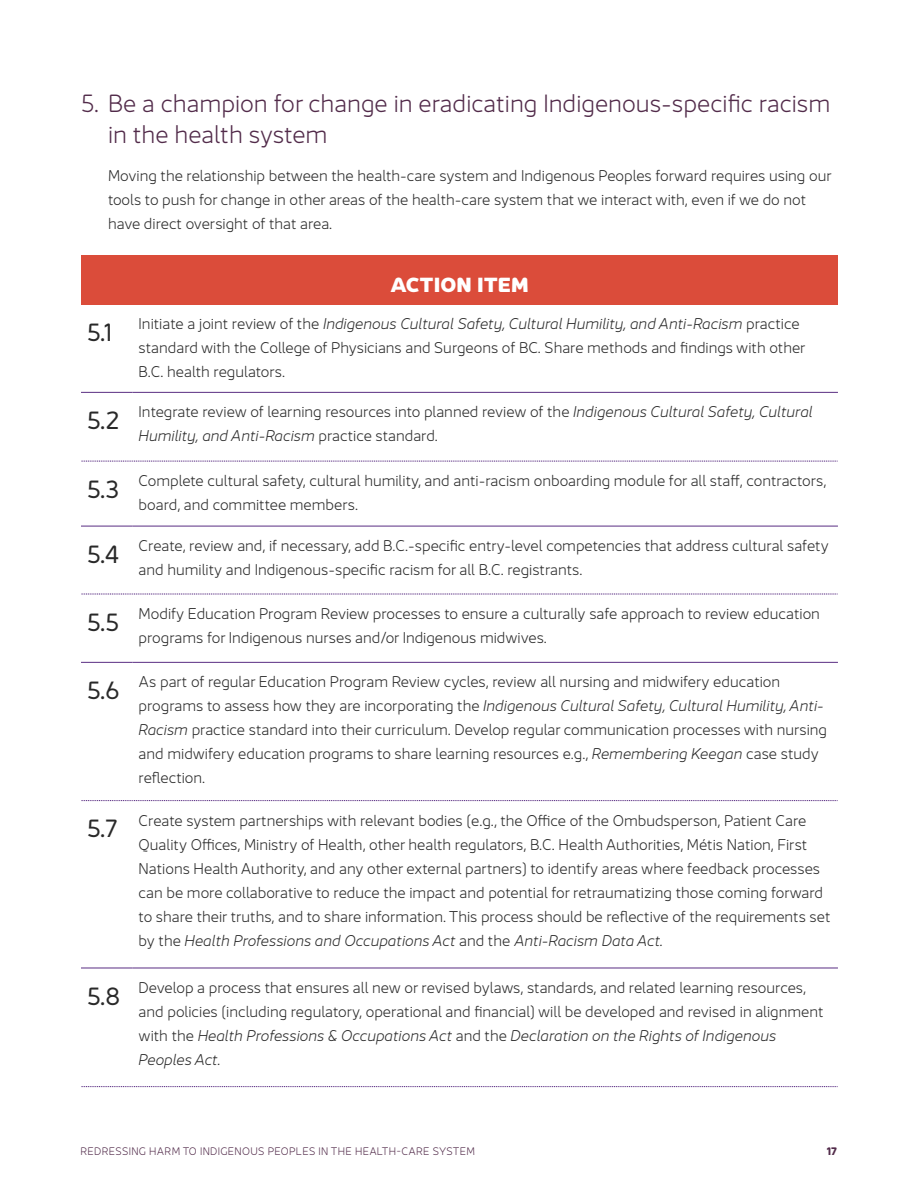
<style>
.page{position:relative;width:918px;height:1188px;background:#fff}
.page>*{position:absolute;margin:0;border:0;box-sizing:border-box;transform-origin:0 0}
.t1{font:300 24px/31.5px "Jano Sans Pro";color:#522b4a}
.t2{font:24px "Jano Sans Pro";color:#292929}
.t3{font:700 24px "Jano Sans Pro";color:#fff}
.t4{font:300 15px/24px "Jano Sans Pro";color:#292929}
.t5{font:300 10.5px "Jano Sans Pro";letter-spacing:.03em;color:#522b4a}
.t6{font:700 10.5px "Jano Sans Pro";color:#522b4a}
.s1{font-style:italic}
</style>
<div class="page">
<div style="left:81px;top:255px;width:757px;height:49px;background:#db4c3a"></div>
<hr style="left:81px;top:392px;width:52px;height:1px;background:#592d82">
<hr style="left:133px;top:392px;width:705px;height:1px;background:#592d82">
<hr style="left:81px;top:526px;width:52px;height:1px;background:#592d82">
<hr style="left:133px;top:526px;width:705px;height:1px;background:#592d82">
<hr style="left:81px;top:662px;width:52px;height:1px;background:#592d82">
<hr style="left:133px;top:662px;width:705px;height:1px;background:#592d82">
<hr style="left:81px;top:968px;width:52px;height:1px;background:#592d82">
<hr style="left:133px;top:968px;width:705px;height:1px;background:#592d82">
<svg style="left:81px;top:461px;width:757px;height:1px"></svg>
<svg style="left:81px;top:594px;width:757px;height:1px"></svg>
<svg style="left:81px;top:800px;width:757px;height:1px"></svg>
<svg style="left:81px;top:1086px;width:757px;height:1px"></svg>
<h1 class="t1" style="left:108px;top:86px;width:724px;text-indent:-27px">5. Be a champion for change in eradicating Indigenous-specific racism in the health system</h1>
<p class="t4" style="left:108px;top:162px;width:725px">Moving the relationship between the health-care system and Indigenous Peoples forward requires using our tools to push for change in other areas of the health-care system that we interact with, even if we do not have direct oversight of that area.</p>
<h1 class="t3" style="left:390px;top:262px;width:140px">action item</h1>
<h1 class="t2" style="left:87px;top:313px;width:26px">5.1</h1>
<p class="t4" style="left:139px;top:311px;width:669px">Initiate a joint review of the <span class="s1">Indigenous Cultural Safety, Cultural Humility, and Anti-Racism</span> practice standard with the College of Physicians and Surgeons of BC. Share methods and findings with other<br>B.C. health regulators.</p>
<h1 class="t2" style="left:87px;top:401px;width:34px">5.2</h1>
<p class="t4" style="left:139px;top:399px;width:676px">Integrate review of learning resources into planned review of the <span class="s1">Indigenous Cultural Safety, Cultural<br>Humility, and Anti-Racism</span> practice standard.</p>
<h1 class="t2" style="left:87px;top:470px;width:34px">5.3</h1>
<p class="t4" style="left:139px;top:468px;width:689px">Complete cultural safety, cultural humility, and anti-racism onboarding module for all staff, contractors, board, and committee members.</p>
<h1 class="t2" style="left:87px;top:535px;width:34px">5.4</h1>
<p class="t4" style="left:139px;top:533px;width:692px">Create, review and, if necessary, add B.C.-specific entry-level competencies that address cultural safety and humility and Indigenous-specific racism for all B.C. registrants.</p>
<h1 class="t2" style="left:87px;top:603px;width:34px">5.5</h1>
<p class="t4" style="left:139px;top:601px;width:683px">Modify Education Program Review processes to ensure a culturally safe approach to review education programs for Indigenous nurses and/or Indigenous midwives.</p>
<h1 class="t2" style="left:87px;top:671px;width:34px">5.6</h1>
<p class="t4" style="left:139px;top:669px;width:690px">As part of regular Education Program Review cycles, review all nursing and midwifery education programs to assess how they are incorporating the <span class="s1">Indigenous Cultural Safety, Cultural Humility, Anti-Racism</span> practice standard into their curriculum. Develop regular communication processes with nursing and midwifery education programs to share learning resources e.g., <span class="s1">Remembering Keegan</span> case study reflection.</p>
<h1 class="t2" style="left:87px;top:809px;width:32px">5.7</h1>
<p class="t4" style="left:139px;top:807px;width:693px">Create system partnerships with relevant bodies (e.g., the Office of the Ombudsperson, Patient Care Quality Offices, Ministry of Health, other health regulators, B.C. Health Authorities, Métis Nation, First Nations Health Authority, and any other external partners) to identify areas where feedback processes can be more collaborative to reduce the impact and potential for retraumatizing those coming forward to share their truths, and to share information. This process should be reflective of the requirements set by the <span class="s1">Health Professions and Occupations Act</span> and the <span class="s1">Anti-Racism Data Act.</span></p>
<h1 class="t2" style="left:87px;top:977px;width:35px">5.8</h1>
<p class="t4" style="left:139px;top:975px;width:686px">Develop a process that ensures all new or revised bylaws, standards, and related learning resources, and policies (including regulatory, operational and financial) will be developed and revised in alignment with the <span class="s1">Health Professions &amp; Occupations Act</span> and the <span class="s1">Declaration on the Rights of Indigenous Peoples Act.</span></p>
<p class="t5" style="left:80px;top:1144px;width:396px">REDRESSING HARM TO INDIGENOUS PEOPLES IN THE HEALTH-CARE SYSTEM</p>
<p class="t6" style="left:827px;top:1143px;width:12px">17</p>
</div>
